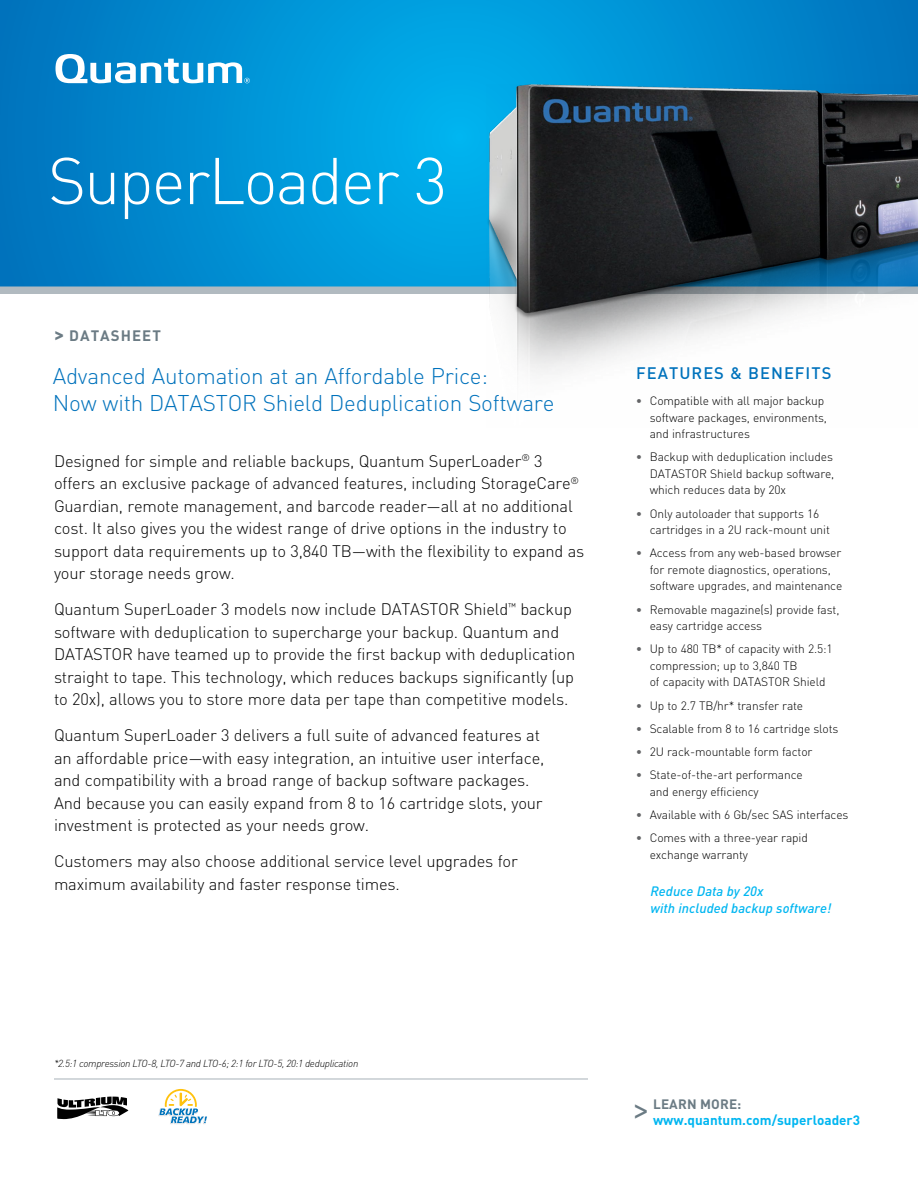
<style>
.page{position:relative;width:918px;height:1188px;background:#fff}
.page>*{position:absolute;margin:0;border:0;box-sizing:border-box;transform-origin:0 0}
.P1_main_copy_block{font:300 64.95px "DIN Pro";letter-spacing:-.03em;color:#fff}
.P1_tab_title{font:35.4px "DIN Pro";color:#6b7b84}
.P1_main_copy_block-2{font:300 22.5px/27px "DIN Pro";letter-spacing:-.01em;color:#0072bc}
.P1_main_copy_block-3{font:300 16.5px/22.5px "DIN Pro";letter-spacing:-.01em;color:#000}
.P1_tab_title-2{font:500 16.5px "DIN Pro";letter-spacing:.06em;color:#0072bc}
.P1_main_copy_block-4{font:700 15px "DIN Pro";letter-spacing:.07em;color:#6b7b84}
.P1_tab_title-3{font:italic 500 13.5px/16.2px "DIN Pro";color:#00b6f1}
.P1_tab_title-4{font:700 13.5px "DIN Pro";color:#00b6f1}
.P1_tab_title-5{font:700 13.5px "DIN Pro";letter-spacing:.01em;color:#6b7b84}
.t1{font:300 12px/16.5px "DIN Pro";letter-spacing:-.01em;color:#000}
.t2{font:italic 300 10.2px "DIN Pro";letter-spacing:-.03em;color:#000}
.s1{font-size:18.75px}
.s2{font-weight:700;color:#636466}
</style>
<div class="page">
<svg style="left:0;top:0;width:918px;height:286px"></svg>
<svg style="left:56px;top:54px;width:194px;height:29px"></svg>
<div style="left:0;top:286px;width:918px;height:8px;background:#b1bac0"></div>
<img style="left:486px;top:84px;width:432px;height:291px">
<hr style="left:54px;top:1078px;width:534px;height:2px;background:#b1bac0">
<svg style="left:57px;top:1097px;width:71px;height:22px"></svg>
<svg style="left:158px;top:1089px;width:49px;height:36px"></svg>
<p class="P1_main_copy_block" style="left:48px;top:131px;width:401px">SuperLoader 3</p>
<p class="P1_main_copy_block-4" style="left:54px;top:323px;width:108px"><span class="s1">&gt;</span> DATASHEET</p>
<p class="P1_main_copy_block-2" style="left:53px;top:360px;width:503px">Advanced Automation at an Affordable Price:<br>Now with DATASTOR Shield Deduplication Software</p>
<p class="P1_main_copy_block-3" style="left:54px;top:448px;width:532px">Designed for simple and reliable backups, Quantum SuperLoader<sup>®</sup> 3 offers an exclusive package of advanced features, including StorageCare<sup>® </sup>Guardian, remote management, and barcode reader—all at no additional cost. It also gives you the widest range of drive options in the industry to support data requirements up to 3,840 TB—with the flexibility to expand as your storage needs grow.</p>
<p class="P1_main_copy_block-3" style="left:54px;top:597px;width:523px">Quantum SuperLoader 3 models now include DATASTOR Shield<sup>™</sup> backup software with deduplication to supercharge your backup. Quantum and DATASTOR have teamed up to provide the first backup with deduplication straight to tape. This technology, which reduces backups significantly (up to 20x), allows you to store more data per tape than competitive models.</p>
<p class="P1_main_copy_block-3" style="left:54px;top:723px;width:492px">Quantum SuperLoader 3 delivers a full suite of advanced features at an affordable price—with easy integration, an intuitive user interface, and compatibility with a broad range of backup software packages.<br>And because you can easily expand from 8 to 16 cartridge slots, your investment is protected as your needs grow.</p>
<p class="P1_main_copy_block-3" style="left:54px;top:849px;width:465px">Customers may also choose additional service level upgrades for maximum availability and faster response times.</p>
<p class="P1_tab_title-2" style="left:636px;top:360px;width:197px">FEATURES &amp; BENEFITS</p>
<p class="t1" style="left:650px;top:391px;width:179px;text-indent:-14px"><span class="s2">•</span> Compatible with all major backup software packages, environments, and infrastructures</p>
<p class="t1" style="left:650px;top:448px;width:186px;text-align:justify;text-indent:-14px"><span class="s2">•</span> Backup with deduplication includes DATASTOR Shield backup software, which reduces data by 20x</p>
<p class="t1" style="left:650px;top:504px;width:182px;text-indent:-14px"><span class="s2">•</span> Only autoloader that supports 16 cartridges in a 2U rack-mount unit</p>
<p class="t1" style="left:650px;top:544px;width:194px;text-indent:-14px"><span class="s2">•</span> Access from any web-based browser for remote diagnostics, operations, software upgrades, and maintenance</p>
<p class="t1" style="left:650px;top:600px;width:191px;text-indent:-14px"><span class="s2">•</span> Removable magazine(s) provide fast, easy cartridge access</p>
<p class="t1" style="left:650px;top:640px;width:185px;text-indent:-14px"><span class="s2">•</span> Up to 480 TB* of capacity with 2.5:1 compression; up to 3,840 TB<br>of capacity with DATASTOR Shield</p>
<p class="t1" style="left:636px;top:696px;width:169px"><span class="s2">•</span> Up to 2.7 TB/hr* transfer rate</p>
<p class="t1" style="left:636px;top:719px;width:204px"><span class="s2">•</span> Scalable from 8 to 16 cartridge slots</p>
<p class="t1" style="left:636px;top:742px;width:178px"><span class="s2">•</span> 2U rack-mountable form factor</p>
<p class="t1" style="left:650px;top:766px;width:155px;text-indent:-14px"><span class="s2">•</span> State-of-the-art performance and energy efficiency</p>
<p class="t1" style="left:636px;top:805px;width:214px"><span class="s2">•</span> Available with 6 Gb/sec SAS interfaces</p>
<p class="t1" style="left:650px;top:829px;width:160px;text-indent:-14px"><span class="s2">•</span> Comes with a three-year rapid exchange warranty</p>
<p class="P1_tab_title-3" style="left:651px;top:882px;width:182px">Reduce Data by 20x<br>with included backup software!</p>
<p class="t2" style="left:54px;top:1055px;width:306px">*2.5:1 compression LTO-8, LTO-7 and LTO-6; 2:1 for LTO-5, 20:1 deduplication</p>
<p class="P1_tab_title-5" style="left:653px;top:1093px;width:90px">LEARN MORE:</p>
<p class="P1_tab_title" style="left:632px;top:1080px;width:20px">&gt;</p>
<p class="P1_tab_title-4" style="left:653px;top:1109px;width:209px">www.quantum.com/superloader3</p>
</div>
